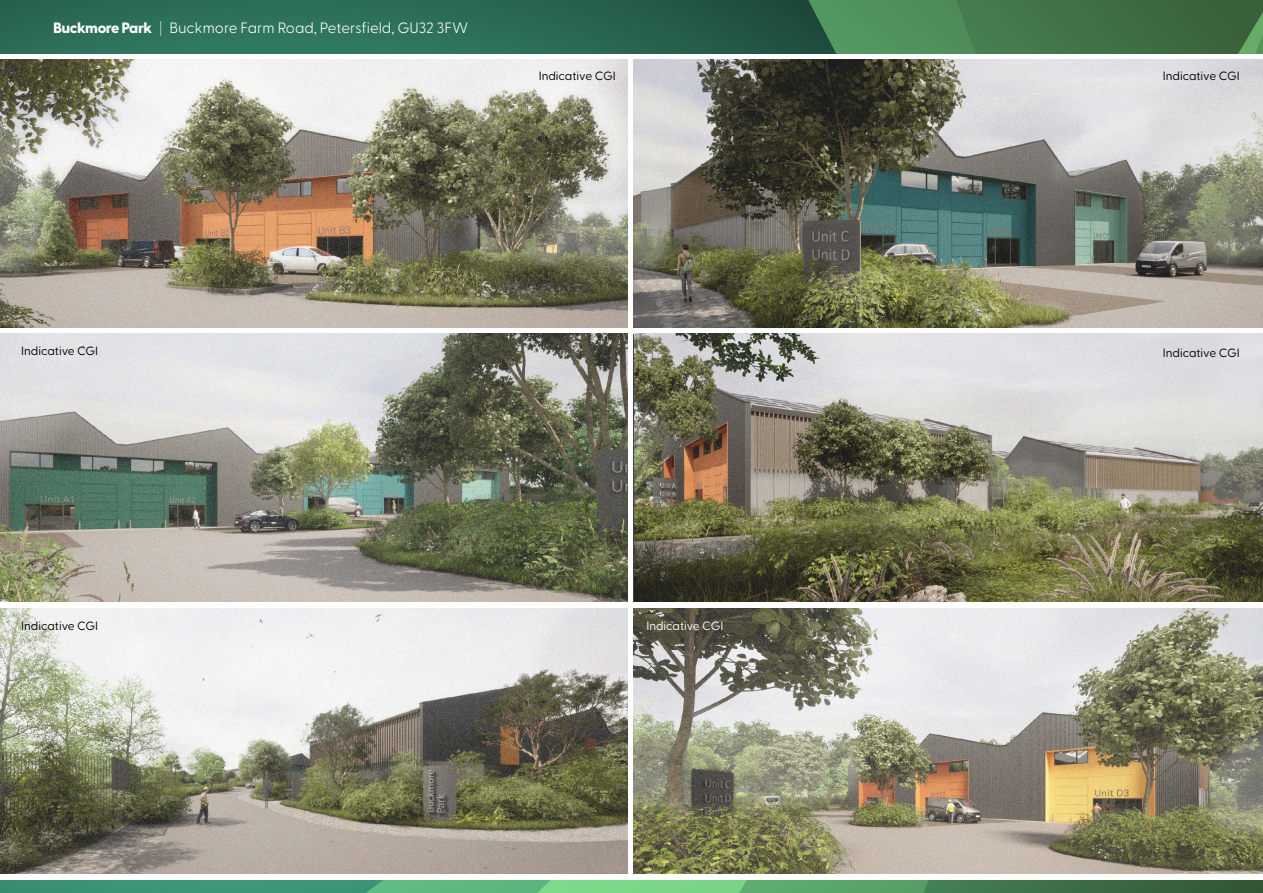
<style>
.page{position:relative;width:1263px;height:893px;background:#fff}
.page>*{position:absolute;margin:0;border:0;box-sizing:border-box;transform-origin:0 0}
.t1{font:300 15px "Greycliff CF";color:#fff}
.t2{font:12px "Greycliff CF";color:#000}
.t3{font:12px "Greycliff CF";color:#fff}
.s1{font-weight:800}
.s2{font-weight:100}
</style>
<div class="page">
<svg style="left:0;top:0;width:719px;height:53px;background:#2b6b56"></svg>
<svg style="left:719px;top:0;width:544px;height:53px;background:#3e734b"></svg>
<img style="left:0;top:60px;width:627px;height:267px">
<img style="left:0;top:334px;width:627px;height:268px">
<img style="left:0;top:608px;width:627px;height:266px">
<img style="left:634px;top:60px;width:629px;height:267px">
<img style="left:634px;top:334px;width:629px;height:268px">
<img style="left:634px;top:608px;width:629px;height:265px">
<div style="left:0;top:880px;width:1263px;height:13px;background:#3b9577"></div>
<svg style="left:366px;top:880px;width:897px;height:13px;background:#559d66"></svg>
<p class="t1" style="left:53px;top:16px;width:417px"><span class="s1">Buckmore Park</span> <span class="s2">|</span> Buckmore Farm Road, Petersfield, GU32 3FW</p>
<p class="t2" style="left:539px;top:67px;width:78px">Indicative CGI</p>
<p class="t2" style="left:21px;top:342px;width:78px">Indicative CGI</p>
<p class="t2" style="left:21px;top:617px;width:78px">Indicative CGI</p>
<p class="t3" style="left:646px;top:617px;width:78px">Indicative CGI</p>
<p class="t2" style="left:1163px;top:67px;width:78px">Indicative CGI</p>
<p class="t2" style="left:1163px;top:344px;width:78px">Indicative CGI</p>
</div>
